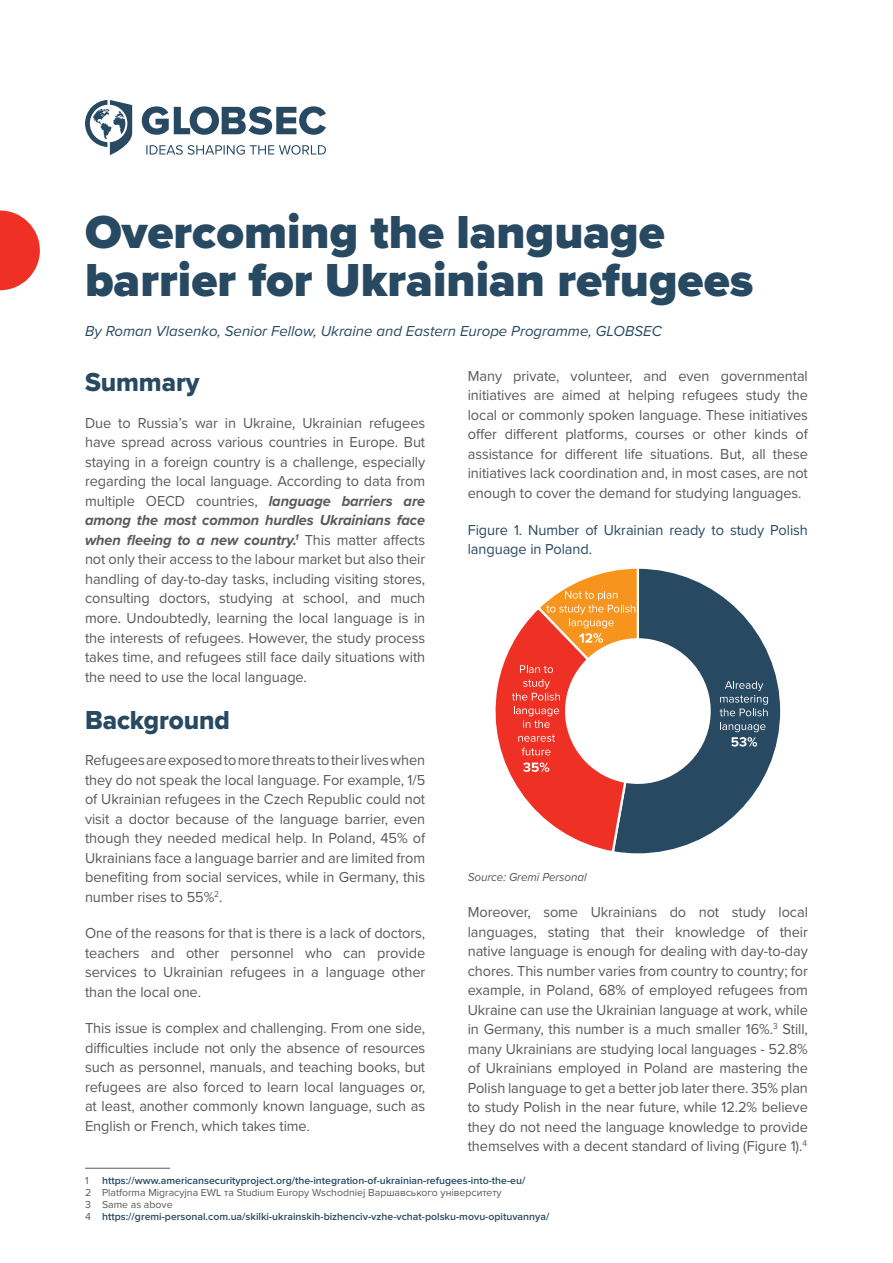
<style>
.page{position:relative;width:893px;height:1263px;background:#fff}
.page>*{position:absolute;margin:0;border:0;box-sizing:border-box;transform-origin:0 0}
.t1{font:900 48px/48px "Proxima Nova";color:#284962}
.t2{font:27px "Proxima Nova Extrabld";letter-spacing:-.005em;color:#284962}
.t3{font:15px/19.5px "Proxima Nova";letter-spacing:-.005em;color:#58595b;text-align:justify}
.t4{font:italic 15px "Proxima Nova";color:#284962}
.t5{font:15px/19.5px "Proxima Nova";letter-spacing:-.005em;color:#284962}
.t6{font:italic 12px "Proxima Nova";letter-spacing:-.005em;color:#58595b}
.t7{font:600 10.5px/12px "Proxima Nova";color:#284962}
.t8{font:10.5px "Proxima Nova";color:#58595b}
.s1{font-weight:700;font-style:italic}
.s2{font-weight:400;color:#58595b}
</style>
<div class="page">
<hr style="left:85px;top:1168px;width:85px;height:1px;background:#58595b">
<svg style="left:640px;top:568px;width:141px;height:286px"></svg>
<svg style="left:720px;top:681px;width:48px;height:35px"></svg>
<svg style="left:720px;top:722px;width:45px;height:25px"></svg>
<svg style="left:495px;top:568px;width:145px;height:286px"></svg>
<svg style="left:85px;top:100px;width:241px;height:55px"></svg>
<svg style="left:0;top:210px;width:40px;height:80px"></svg>
<h1 class="t1" style="left:85px;top:208px;width:670px">Overcoming the language barrier for Ukrainian refugees</h1>
<p class="t4" style="left:85px;top:320px;width:578px">By Roman Vlasenko, Senior Fellow, Ukraine and Eastern Europe Programme, GLOBSEC</p>
<h2 class="t2" style="left:85px;top:362px;width:116px">Summary</h2>
<p class="t3" style="left:85px;top:413px;width:342px">Due to Russia’s war in Ukraine, Ukrainian refugees have spread across various countries in Europe. But staying in a foreign country is a challenge, especially regarding the local language. According to data from multiple OECD countries, <span class="s1">language barriers are among the most common hurdles Ukrainians face when fleeing to a new country.</span><sup>1</sup> This matter affects not only their access to the labour market but also their handling of day-to-day tasks, including visiting stores, consulting doctors, studying at school, and much more. Undoubtedly, learning the local language is in the interests of refugees. However, the study process takes time, and refugees still face daily situations with the need to use the local language.</p>
<h2 class="t2" style="left:85px;top:699px;width:146px">Background</h2>
<p class="t3" style="left:85px;top:750px;width:342px">Refugees are exposed to more threats to their lives when they do not speak the local language. For example, 1/5 of Ukrainian refugees in the Czech Republic could not visit a doctor because of the language barrier, even though they needed medical help. In Poland, 45% of Ukrainians face a language barrier and are limited from benefiting from social services, while in Germany, this number rises to 55%<sup>2</sup>.</p>
<p class="t3" style="left:85px;top:923px;width:342px">One of the reasons for that is there is a lack of doctors, teachers and other personnel who can provide services to Ukrainian refugees in a language other than the local one.</p>
<p class="t3" style="left:85px;top:1018px;width:342px">This issue is complex and challenging. From one side, difficulties include not only the absence of resources such as personnel, manuals, and teaching books, but refugees are also forced to learn local languages or, at least, another commonly known language, such as English or French, which takes time.</p>
<p class="t3" style="left:468px;top:366px;width:342px">Many private, volunteer, and even governmental initiatives are aimed at helping refugees study the local or commonly spoken language. These initiatives offer different platforms, courses or other kinds of assistance for different life situations. But, all these initiatives lack coordination and, in most cases, are not enough to cover the demand for studying languages.</p>
<p class="t5" style="left:468px;top:519px;width:342px">Figure 1. Number of Ukrainian ready to study Polish language in Poland.</p>
<p class="t6" style="left:468px;top:867px;width:121px">Source: Gremi Personal</p>
<p class="t3" style="left:468px;top:902px;width:342px">Moreover, some Ukrainians do not study local languages, stating that their knowledge of their native language is enough for dealing with day-to-day chores. This number varies from country to country; for example, in Poland, 68% of employed refugees from Ukraine can use the Ukrainian language at work, while in Germany, this number is a much smaller 16%.<sup>3</sup> Still, many Ukrainians are studying local languages - 52.8% of Ukrainians employed in Poland are mastering the Polish language to get a better job later there. 35% plan to study Polish in the near future, while 12.2% believe they do not need the language knowledge to provide themselves with a decent standard of living (Figure 1).<sup>4</sup></p>
<p class="t8" style="left:85px;top:1173px;width:5px">1</p>
<p class="t7" style="left:102px;top:1175px;width:425px">https://www.americansecurityproject.org/the-integration-of-ukrainian-refugees-into-the-eu/</p>
<p class="t7" style="left:85px;top:1187px;width:466px"><span class="s2">2 Platforma Migracyjna EWL та Studium Europy Wschodniej Варшавського університету<br>3 Same as above<br>4</span> https://gremi-personal.com.ua/skilki-ukrainskih-bizhenciv-vzhe-vchat-polsku-movu-opituvannya/</p>
</div>
